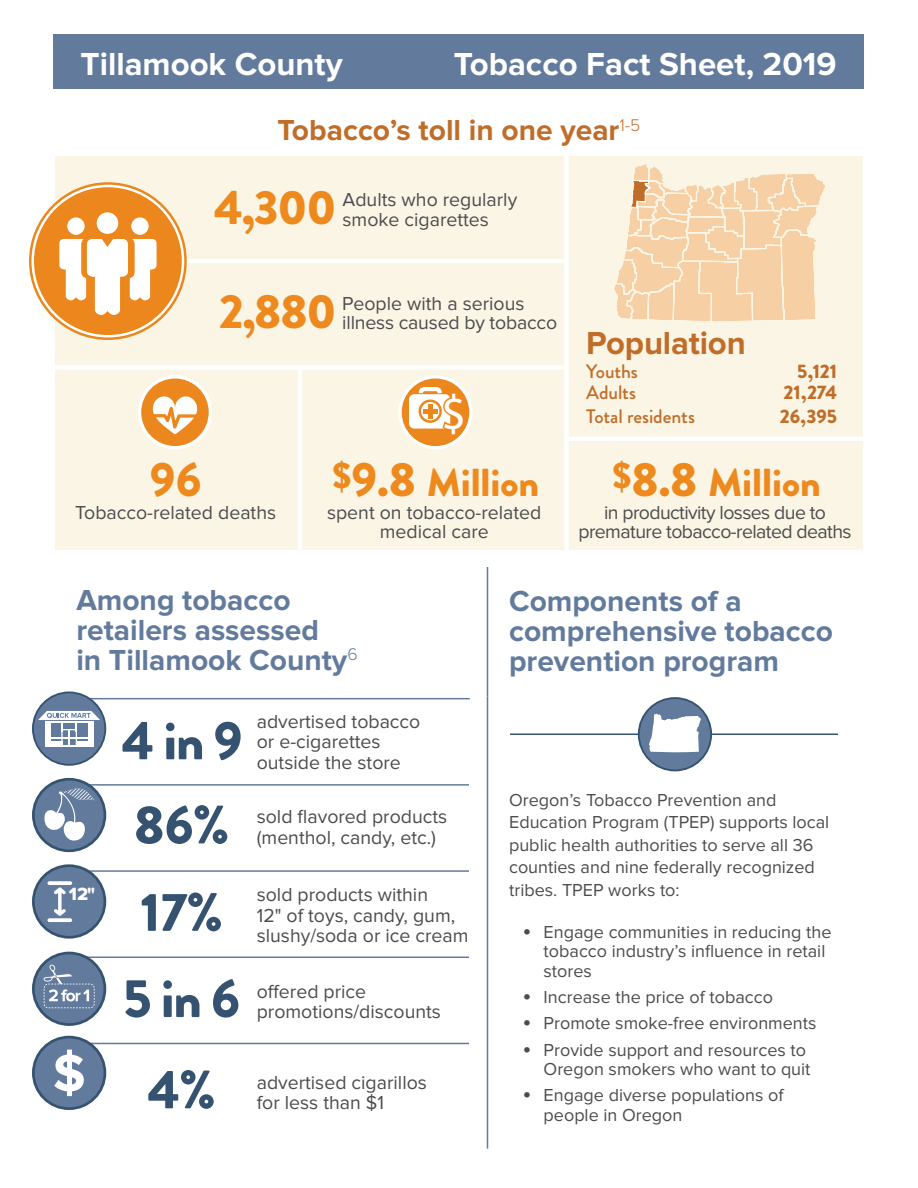
<style>
.page{position:relative;width:918px;height:1188px;background:#fff}
.page>*{position:absolute;margin:0;border:0;box-sizing:border-box;transform-origin:0 0}
.t1{font:900 54px "Brandon Grotesque";letter-spacing:-.015em;color:#355371}
.t2{font:49.35px "Myriad Pro";color:#ed891d}
.t3{font:900 48px "Brandon Grotesque";letter-spacing:-.025em;color:#ed891d}
.t4{font:900 39px "Brandon Grotesque";color:#ed891d}
.t5{font:700 33px "Proxima Nova";color:#fff}
.t6{font:700 33px "Proxima Nova";letter-spacing:-.005em;color:#c06d29}
.headline_-_orange{font:700 30px/30px "Proxima Nova";color:#627b9d}
.headline_-_orange-2{font:700 30px "Proxima Nova";color:#c06d29}
.t7{font:19.5px/20.4px "Proxima Nova";color:#4b4c4d}
.t8{font:19.5px/19.5px "Proxima Nova";letter-spacing:-.03em;color:#4b4c4d;text-align:center}
.t9{font:500 19.5px "Brandon Grotesque";letter-spacing:-.005em;color:#c06d29}
.t10{font:900 19.5px "Brandon Grotesque";letter-spacing:-.005em;color:#c06d29}
.t11{font:18.3px "Proxima Nova Extrabld";color:#fff}
.t12{font:18px/22.5px "Proxima Nova";color:#4b4c4d}
.s1{font-size:48px}
.s2{font-size:25.5px}
</style>
<div class="page">
<div style="left:55px;top:133px;width:807px;height:416px;background:#fbf5e5"></div>
<svg style="left:55px;top:691px;width:414px;height:419px"></svg>
<hr style="left:55px;top:784px;width:414px;height:2px;background:#627b9d">
<hr style="left:55px;top:870px;width:414px;height:2px;background:#627b9d">
<hr style="left:55px;top:957px;width:414px;height:1px;background:#627b9d">
<hr style="left:55px;top:1043px;width:414px;height:1px;background:#627b9d">
<hr style="left:54px;top:565px;width:2px;height:133px;background:#fff">
<hr style="left:468px;top:565px;width:2px;height:133px;background:#fff">
<hr style="left:54px;top:698px;width:416px;height:1px;background:#627b9d">
<div style="left:33px;top:1037px;width:72px;height:72px;background:#627b9d;border-radius:50%"></div>
<div style="left:32px;top:1036px;width:74px;height:74px;border:3px solid #355371;border-radius:50%"></div>
<hr style="left:487px;top:567px;width:1px;height:130px;background:#627b9d">
<hr style="left:487px;top:697px;width:1px;height:452px;background:#627b9d">
<div style="left:54px;top:108px;width:810px;height:47px;background:#fff"></div>
<div style="left:53px;top:34px;width:811px;height:55px;background:#627b9d"></div>
<hr style="left:53px;top:259px;width:513px;height:4px;background:#fff">
<div style="left:53px;top:365px;width:513px;height:5px;background:#fff"></div>
<hr style="left:567px;top:437px;width:305px;height:4px;background:#fff">
<hr style="left:298px;top:368px;width:4px;height:183px;background:#fff">
<div style="left:564px;top:150px;width:5px;height:402px;background:#fff"></div>
<div style="left:33px;top:186px;width:150px;height:150px;background:#eb871c;border-radius:50%"></div>
<div style="left:29px;top:182px;width:158px;height:158px;border:7px solid #eb871c;border-radius:50%"></div>
<div style="left:97px;top:212px;width:21px;height:22px;background:#fff;border-radius:50%"></div>
<div style="left:131px;top:217px;width:18px;height:18px;background:#fff;border-radius:50%"></div>
<div style="left:67px;top:217px;width:18px;height:18px;background:#fff;border-radius:50%"></div>
<svg style="left:59px;top:239px;width:98px;height:76px"></svg>
<div style="left:140px;top:377px;width:70px;height:71px;background:#eb871c;border-radius:50%"></div>
<div style="left:138px;top:375px;width:74px;height:74px;border:3px solid #fff;border-radius:50%"></div>
<svg style="left:152px;top:396px;width:45px;height:39px"></svg>
<svg style="left:400px;top:377px;width:71px;height:71px"></svg>
<div style="left:398px;top:375px;width:75px;height:74px;border:3px solid #fff;border-radius:50%"></div>
<div style="left:409px;top:394px;width:41px;height:35px;background:#fff;border-radius:5px"></div>
<svg style="left:417px;top:385px;width:49px;height:52px"></svg>
<svg style="left:54px;top:1050px;width:30px;height:46px"></svg>
<svg style="left:33px;top:779px;width:72px;height:72px"></svg>
<div style="left:32px;top:778px;width:74px;height:74px;border:3px solid #355371;border-radius:50%"></div>
<div style="left:33px;top:866px;width:72px;height:71px;background:#627b9d;border-radius:50%"></div>
<div style="left:32px;top:864px;width:74px;height:75px;border:3px solid #355371;border-radius:50%"></div>
<svg style="left:44px;top:788px;width:51px;height:53px"></svg>
<svg style="left:33px;top:953px;width:72px;height:72px;background:#5d7798"></svg>
<div style="left:32px;top:952px;width:74px;height:74px;border:3px solid #355371;border-radius:50%"></div>
<svg style="left:44px;top:965px;width:51px;height:43px;background:#7b90ac"></svg>
<div style="left:33px;top:692px;width:72px;height:73px;background:#627b9d;border-radius:50%"></div>
<div style="left:32px;top:692px;width:74px;height:74px;border:2px solid #355371;border-radius:50%"></div>
<svg style="left:38px;top:711px;width:62px;height:35px"></svg>
<hr style="left:510px;top:734px;width:328px;height:1px;background:#355371">
<div style="left:639px;top:698px;width:72px;height:72px;background:#627b9d;border-radius:50%"></div>
<div style="left:638px;top:697px;width:74px;height:74px;border:2px solid #355371;border-radius:50%"></div>
<svg style="left:649px;top:714px;width:52px;height:38px"></svg>
<svg style="left:54px;top:887px;width:12px;height:29px"></svg>
<svg style="left:48px;top:881px;width:24px;height:4px"></svg>
<svg style="left:48px;top:918px;width:24px;height:4px"></svg>
<svg style="left:613px;top:155px;width:213px;height:282px"></svg>
<p class="t5" style="left:80px;top:45px;width:264px">Tillamook County</p>
<p class="t5" style="left:454px;top:45px;width:384px">Tobacco Fact Sheet, 2019</p>
<p class="headline_-_orange-2" style="left:277px;top:113px;width:364px">Tobacco’s toll in one year<sup>1-5</sup></p>
<p class="t3" style="left:214px;top:174px;width:124px">4,300</p>
<p class="t7" style="left:343px;top:190px;width:176px">Adults who regularly</p>
<p class="t7" style="left:343px;top:209px;width:148px">smoke cigarettes</p>
<p class="t3" style="left:219px;top:277px;width:119px">2,880</p>
<p class="t7" style="left:342px;top:293px;width:184px">People with a serious</p>
<p class="t7" style="left:342px;top:313px;width:216px">illness caused by tobacco</p>
<h2 class="t2" style="left:441px;top:383px;width:27px">$</h2>
<p class="t6" style="left:586px;top:324px;width:161px">Population</p>
<p class="t9" style="left:586px;top:358px;width:53px">Youths</p>
<p class="t10" style="left:797px;top:357px;width:41px">5,121</p>
<p class="t9" style="left:586px;top:379px;width:51px">Adults</p>
<p class="t10" style="left:783px;top:378px;width:55px">21,274</p>
<p class="t9" style="left:586px;top:403px;width:110px">Total residents</p>
<p class="t10" style="left:780px;top:402px;width:59px">26,395</p>
<p class="t3" style="left:150px;top:445px;width:53px">96</p>
<p class="t4" style="left:333px;top:455px;width:208px"><sup>$</sup><span class="s1">9.8</span> Million</p>
<p class="t4" style="left:613px;top:455px;width:210px"><sup>$</sup><span class="s1">8.8</span> Million</p>
<p class="t7" style="left:75px;top:502px;width:202px">Tobacco-related deaths</p>
<p class="t7" style="left:327px;top:503px;width:216px;line-height:19.5px;text-align:center">spent on tobacco-related medical care</p>
<p class="t8" style="left:579px;top:503px;width:275px">in productivity losses due to premature tobacco-related deaths</p>
<p class="headline_-_orange" style="left:76px;top:586px;width:283px">Among tobacco retailers assessed<br>in Tillamook County<sup>6</sup></p>
<p class="headline_-_orange" style="left:509px;top:586px;width:325px">Components of a comprehensive tobacco prevention program</p>
<p class="t11" style="left:69px;top:885px;width:28px">12"</p>
<p class="t1" style="left:122px;top:702px;width:122px">4 in 9</p>
<p class="t7" style="left:257px;top:712px;width:165px">advertised tobacco or e-cigarettes outside the store</p>
<p class="t1" style="left:134px;top:787px;width:97px">86%</p>
<p class="t7" style="left:257px;top:807px;width:192px">sold flavored products (menthol, candy, etc.)</p>
<p class="t1" style="left:140px;top:874px;width:84px">17%</p>
<p class="t7" style="left:257px;top:885px;width:213px">sold products within<br>12" of toys, candy, gum, slushy/soda or ice cream</p>
<p class="t1" style="left:123px;top:960px;width:118px">5 in 6</p>
<p class="t7" style="left:257px;top:981px;width:186px">offered price promotions/discounts</p>
<p class="t1" style="left:148px;top:1051px;width:69px">4%</p>
<p class="t7" style="left:257px;top:1072px;width:172px">advertised cigarillos for less than $1</p>
<p class="t12" style="left:509px;top:789px;width:322px">Oregon’s Tobacco Prevention and Education Program (TPEP) supports local public health authorities to serve all 36 counties and nine federally recognized tribes. TPEP works to:</p>
<p class="t12" style="left:544px;top:922px;width:289px;line-height:19.5px;text-indent:-21px"><span class="s2">•</span> Engage communities in reducing the tobacco industry’s influence in retail stores</p>
<p class="t12" style="left:523px;top:986px;width:252px"><span class="s2">•</span> Increase the price of tobacco</p>
<p class="t12" style="left:523px;top:1012px;width:295px"><span class="s2">•</span> Promote smoke-free environments</p>
<p class="t12" style="left:523px;top:1040px;width:289px;line-height:19.5px;text-align:right"><span class="s2">•</span> Provide support and resources to<br>Oregon smokers who want to quit</p>
<p class="t12" style="left:544px;top:1086px;width:241px;line-height:19.5px;text-indent:-21px"><span class="s2">•</span> Engage diverse populations of people in Oregon</p>
</div>
